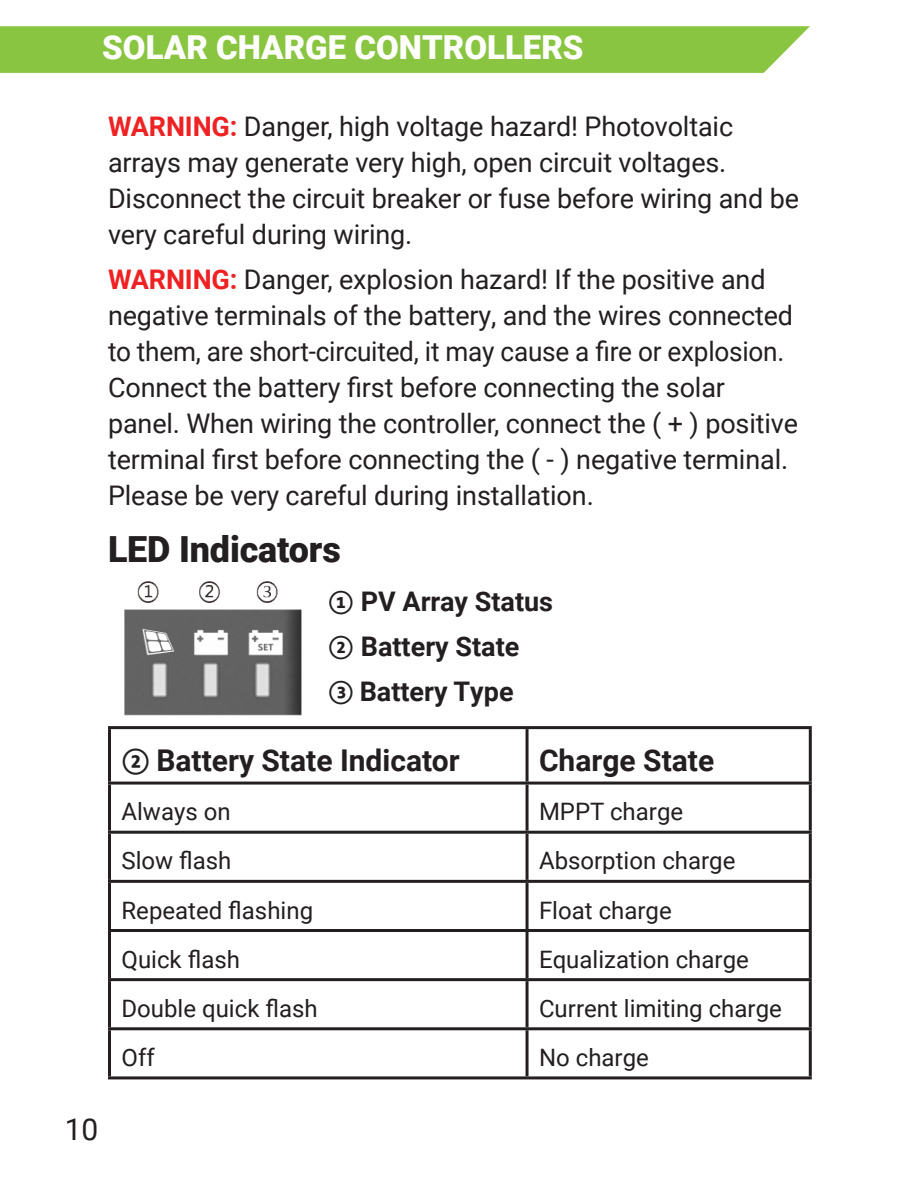
<style>
.page{position:relative;width:918px;height:1188px;background:#fff}
.page>*{position:absolute;margin:0;border:0;box-sizing:border-box;transform-origin:0 0}
.t1{font:900 36px "Roboto";letter-spacing:-.005em;color:#231f20}
.t2{font:900 33px "Roboto";color:#fff}
.t3{font:700 30px "Roboto";color:#231f20}
.t4{font:30px "Roboto";color:#231f20}
.t5{font:27px/36px "Roboto";letter-spacing:-.005em;color:#231f20}
.t6{font:700 27px "Roboto";color:#231f20}
.t7{font:24px "Roboto";color:#231f20}
.s1{font-weight:700;color:#ee2123}
.s2{font-family:"Corbel"}
</style>
<div class="page">
<div style="left:0;top:26px;width:810px;height:47px;background:#8ac542"></div>
<img style="left:124px;top:581px;width:178px;height:135px">
<hr style="left:108px;top:726px;width:419px;height:3px;background:#231f20">
<hr style="left:108px;top:729px;width:3px;height:53px;background:#231f20">
<hr style="left:527px;top:726px;width:285px;height:3px;background:#231f20">
<hr style="left:526px;top:729px;width:3px;height:53px;background:#231f20">
<hr style="left:809px;top:729px;width:3px;height:53px;background:#231f20">
<hr style="left:108px;top:782px;width:419px;height:3px;background:#231f20">
<hr style="left:108px;top:785px;width:3px;height:46px;background:#231f20">
<hr style="left:527px;top:782px;width:285px;height:3px;background:#231f20">
<hr style="left:526px;top:785px;width:3px;height:46px;background:#231f20">
<hr style="left:809px;top:785px;width:3px;height:46px;background:#231f20">
<hr style="left:108px;top:831px;width:419px;height:3px;background:#231f20">
<hr style="left:108px;top:834px;width:3px;height:46px;background:#231f20">
<hr style="left:527px;top:831px;width:285px;height:3px;background:#231f20">
<hr style="left:526px;top:834px;width:3px;height:46px;background:#231f20">
<hr style="left:809px;top:834px;width:3px;height:46px;background:#231f20">
<hr style="left:108px;top:880px;width:419px;height:3px;background:#231f20">
<hr style="left:108px;top:883px;width:3px;height:46px;background:#231f20">
<hr style="left:527px;top:880px;width:285px;height:3px;background:#231f20">
<hr style="left:526px;top:883px;width:3px;height:46px;background:#231f20">
<hr style="left:809px;top:883px;width:3px;height:46px;background:#231f20">
<hr style="left:108px;top:929px;width:419px;height:3px;background:#231f20">
<hr style="left:108px;top:932px;width:3px;height:46px;background:#231f20">
<hr style="left:527px;top:929px;width:285px;height:3px;background:#231f20">
<hr style="left:526px;top:932px;width:3px;height:46px;background:#231f20">
<hr style="left:809px;top:932px;width:3px;height:46px;background:#231f20">
<hr style="left:108px;top:978px;width:419px;height:3px;background:#231f20">
<hr style="left:108px;top:981px;width:3px;height:46px;background:#231f20">
<hr style="left:527px;top:978px;width:285px;height:3px;background:#231f20">
<hr style="left:526px;top:981px;width:3px;height:46px;background:#231f20">
<hr style="left:809px;top:981px;width:3px;height:46px;background:#231f20">
<hr style="left:108px;top:1027px;width:419px;height:3px;background:#231f20">
<hr style="left:108px;top:1030px;width:3px;height:46px;background:#231f20">
<hr style="left:527px;top:1027px;width:285px;height:3px;background:#231f20">
<hr style="left:526px;top:1030px;width:3px;height:46px;background:#231f20">
<hr style="left:809px;top:1030px;width:3px;height:46px;background:#231f20">
<hr style="left:108px;top:1076px;width:419px;height:3px;background:#231f20">
<hr style="left:527px;top:1076px;width:285px;height:3px;background:#231f20">
<p class="t2" style="left:102px;top:24px;width:483px">SOLAR CHARGE CONTROLLERS</p>
<p class="t5" style="left:108px;top:108px;width:693px"><span class="s1">WARNING:</span> Danger, high voltage hazard! Photovoltaic arrays may generate very high, open circuit voltages.<br>Disconnect the circuit breaker or fuse before wiring and be very careful during wiring.</p>
<p class="t5" style="left:108px;top:261px;width:692px"><span class="s1">WARNING:</span> Danger, explosion hazard! If the positive and negative terminals of the battery, and the wires connected to them, are short-circuited, it may cause a fire or explosion.<br>Connect the battery first before connecting the solar panel. When wiring the controller, connect the ( + ) positive terminal first before connecting the ( - ) negative terminal.<br>Please be very careful during installation.</p>
<p class="t1" style="left:108px;top:524px;width:234px">LED Indicators</p>
<p class="t6" style="left:328px;top:583px;width:226px"><span class="s2">①</span> PV Array Status</p>
<p class="t6" style="left:328px;top:628px;width:193px"><span class="s2">②</span> Battery State</p>
<p class="t6" style="left:328px;top:673px;width:187px"><span class="s2">③</span> Battery Type</p>
<p class="t4" style="left:65px;top:1108px;width:35px">10</p>
<p class="t3" style="left:122px;top:739px;width:340px"><span class="s2">②</span> Battery State Indicator</p>
<p class="t3" style="left:539px;top:739px;width:177px">Charge State</p>
<p class="t7" style="left:122px;top:795px;width:111px">Always on</p>
<p class="t7" style="left:539px;top:795px;width:146px">MPPT charge</p>
<p class="t7" style="left:122px;top:844px;width:112px">Slow flash</p>
<p class="t7" style="left:539px;top:844px;width:198px">Absorption charge</p>
<p class="t7" style="left:122px;top:893px;width:193px">Repeated flashing</p>
<p class="t7" style="left:539px;top:893px;width:134px">Float charge</p>
<p class="t7" style="left:122px;top:942px;width:120px">Quick flash</p>
<p class="t7" style="left:539px;top:942px;width:211px">Equalization charge</p>
<p class="t7" style="left:122px;top:991px;width:198px">Double quick flash</p>
<p class="t7" style="left:539px;top:991px;width:244px">Current limiting charge</p>
<p class="t7" style="left:122px;top:1041px;width:35px">Off</p>
<p class="t7" style="left:539px;top:1041px;width:111px">No charge</p>
</div>
